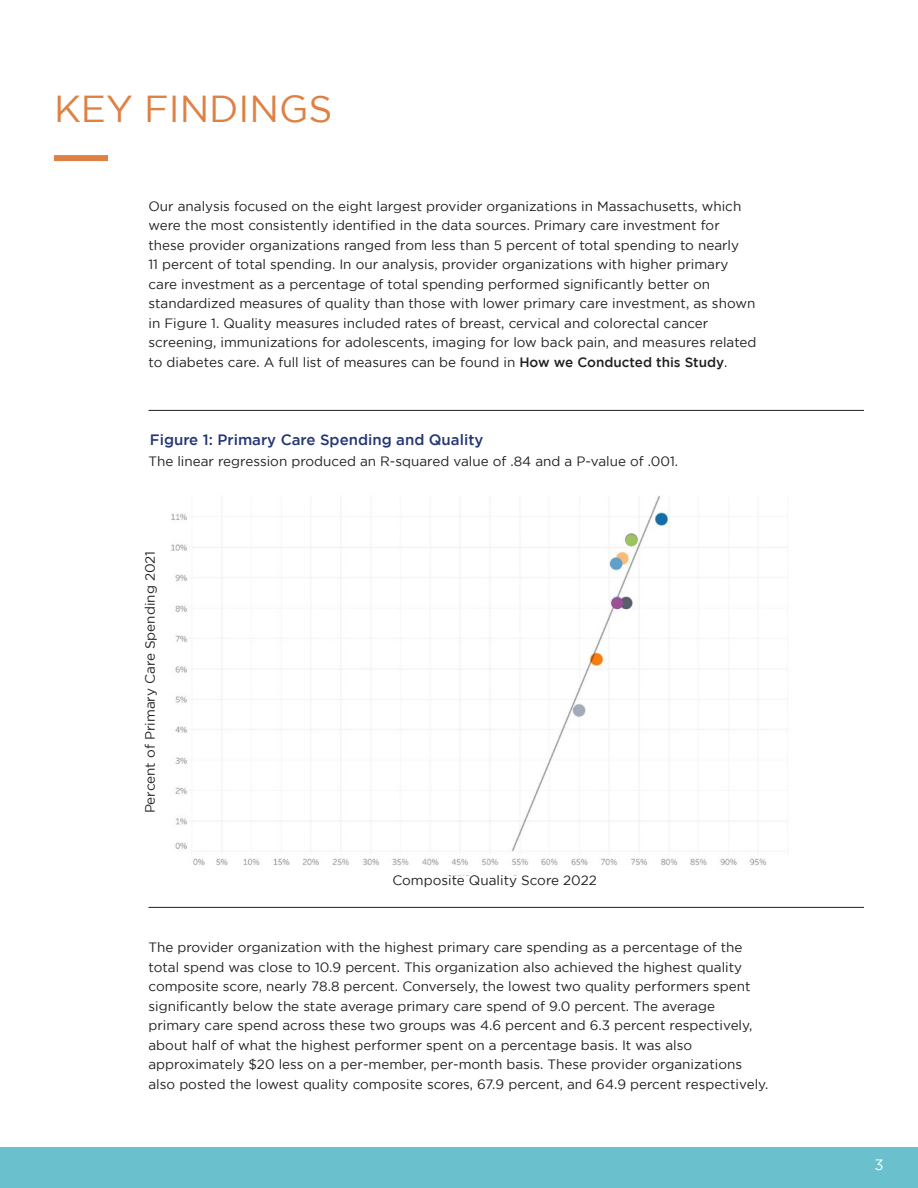
<style>
.page{position:relative;width:918px;height:1188px;background:#fff}
.page>*{position:absolute;margin:0;border:0;box-sizing:border-box;transform-origin:0 0}
.t1{font:37.5px "Gotham";color:#de8144}
.t2{font:500 15px "Gotham";color:#243674}
.t3{font:15px "Gotham";color:#fff}
.t4{font:13.5px/19.5px "Gotham";color:#231f20}
.s1{font-weight:500}
</style>
<div class="page">
<div style="left:0;top:1148px;width:918px;height:40px;background:#6ac1cd"></div>
<div style="left:54px;top:155px;width:54px;height:6px;background:#de8144"></div>
<img style="left:171px;top:496px;width:617px;height:370px">
<div style="left:625px;top:534px;width:12px;height:12px;background:#9cc35d;border-radius:50%"></div>
<div style="left:611px;top:597px;width:12px;height:12px;background:#9d4f93;border-radius:50%"></div>
<hr style="left:148px;top:410px;width:716px;height:1px;background:#231f20">
<hr style="left:148px;top:907px;width:716px;height:1px;background:#231f20">
<p class="t1" style="left:54px;top:88px;width:280px">KEY FINDINGS</p>
<p class="t4" style="left:148px;top:196px;width:610px">Our analysis focused on the eight largest provider organizations in Massachusetts, which were the most consistently identified in the data sources. Primary care investment for these provider organizations ranged from less than 5 percent of total spending to nearly<br>11 percent of total spending. In our analysis, provider organizations with higher primary care investment as a percentage of total spending performed significantly better on standardized measures of quality than those with lower primary care investment, as shown in Figure 1. Quality measures included rates of breast, cervical and colorectal cancer screening, immunizations for adolescents, imaging for low back pain, and measures related to diabetes care. A full list of measures can be found in <span class="s1">How we Conducted this Study</span>.</p>
<p class="t2" style="left:150px;top:431px;width:335px">Figure 1: Primary Care Spending and Quality</p>
<p class="t4" style="left:148px;top:451px;width:531px">The linear regression produced an R-squared value of .84 and a P-value of .001.</p>
<p class="t4" style="left:140px;top:813px;width:264px;rotate:-90deg">Percent of Primary Care Spending 2021</p>
<p class="t4" style="left:392px;top:870px;width:206px">Composite Quality Score 2022</p>
<p class="t4" style="left:148px;top:937px;width:621px">The provider organization with the highest primary care spending as a percentage of the total spend was close to 10.9 percent. This organization also achieved the highest quality composite score, nearly 78.8 percent. Conversely, the lowest two quality performers spent significantly below the state average primary care spend of 9.0 percent. The average primary care spend across these two groups was 4.6 percent and 6.3 percent respectively, about half of what the highest performer spent on a percentage basis. It was also approximately $20 less on a per-member, per-month basis. These provider organizations also posted the lowest quality composite scores, 67.9 percent, and 64.9 percent respectively.</p>
<p class="t3" style="left:875px;top:1156px;width:11px">3</p>
</div>
